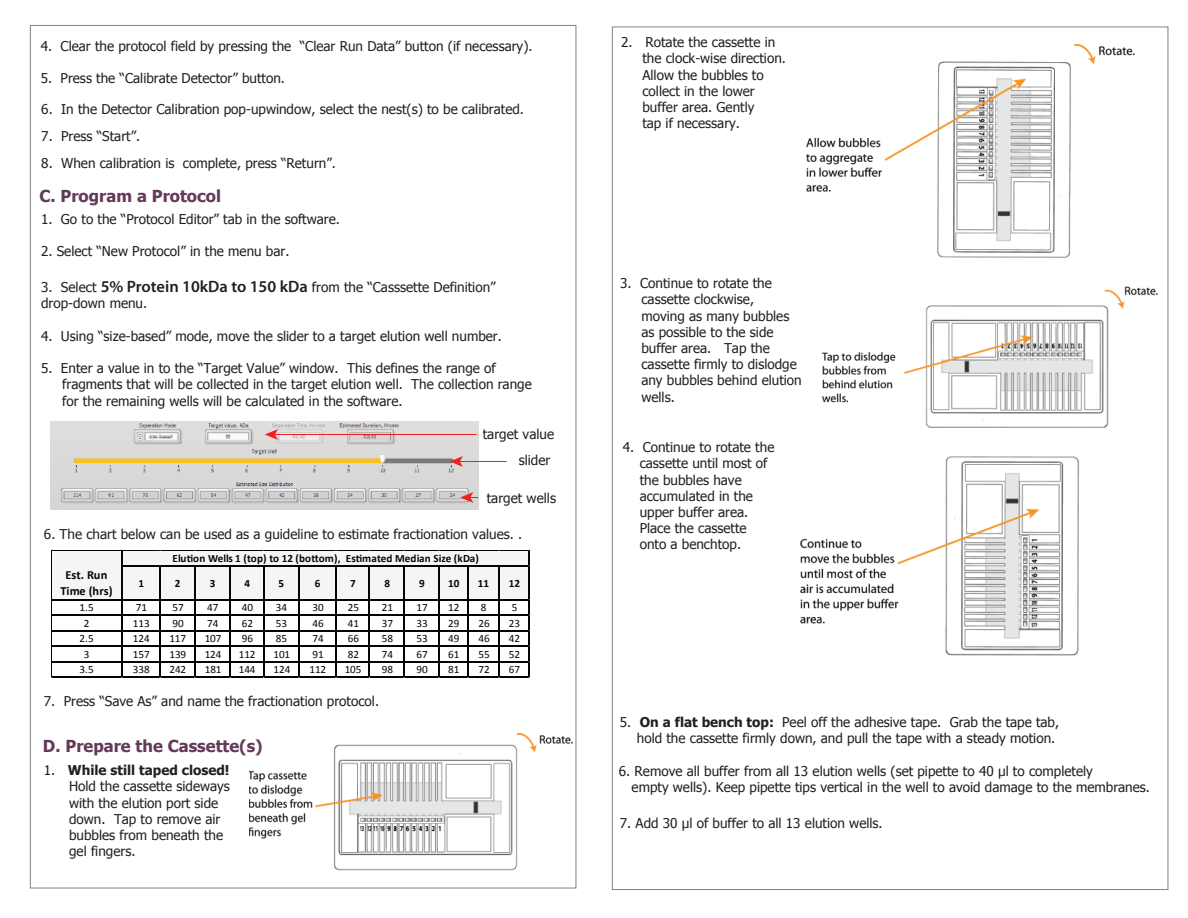
<style>
.page{position:relative;width:1188px;height:918px;background:#fff}
.page>*{position:absolute;margin:0;border:0;box-sizing:border-box;transform-origin:0 0}
.t1{font:700 16.5px "Tahoma";color:#65395a}
.t2{font:13.5px/16.2px "Tahoma";color:#231f20}
.t3{font:700 12.45px/16px "Calibri";letter-spacing:.005em;color:#050504;text-align:center}
.t4{font:11.1px "Calibri";letter-spacing:-.005em;color:#050504}
.t5{font:700 11.1px "Calibri";letter-spacing:-.005em;color:#050504}
.s1{font-family:"Myriad Pro";font-weight:600;font-size:16.5px}
.s2{font-weight:700}
</style>
<div class="page">
<img style="left:51px;top:421px;width:428px;height:89px">
<img style="left:249px;top:734px;width:323px;height:137px">
<img style="left:822px;top:286px;width:336px;height:142px">
<hr style="left:459px;top:461px;width:48px;height:1px;background:#ee2123">
<svg style="left:450px;top:456px;width:13px;height:11px"></svg>
<svg style="left:460px;top:492px;width:18px;height:11px"></svg>
<hr style="left:274px;top:434px;width:203px;height:1px;background:#ee2123">
<svg style="left:265px;top:429px;width:13px;height:11px"></svg>
<img style="left:807px;top:45px;width:328px;height:213px">
<img style="left:800px;top:456px;width:279px;height:200px">
<div style="left:52px;top:551px;width:478px;height:49px;background:#f4f5f6"></div>
<hr style="left:51px;top:550px;width:479px;height:1px;background:#050504">
<hr style="left:122px;top:565px;width:408px;height:1px;background:#050504">
<hr style="left:51px;top:599px;width:479px;height:1px;background:#050504">
<hr style="left:51px;top:615px;width:479px;height:1px;background:#050504">
<hr style="left:51px;top:630px;width:479px;height:1px;background:#050504">
<hr style="left:51px;top:645px;width:479px;height:2px;background:#050504">
<hr style="left:51px;top:661px;width:479px;height:1px;background:#050504">
<hr style="left:51px;top:551px;width:1px;height:127px;background:#050504">
<hr style="left:121px;top:551px;width:1px;height:127px;background:#050504">
<hr style="left:160px;top:566px;width:1px;height:112px;background:#050504">
<hr style="left:194px;top:566px;width:1px;height:112px;background:#050504">
<hr style="left:230px;top:566px;width:1px;height:112px;background:#050504">
<hr style="left:263px;top:566px;width:1px;height:112px;background:#050504">
<hr style="left:298px;top:566px;width:1px;height:112px;background:#050504">
<hr style="left:335px;top:566px;width:2px;height:112px;background:#050504">
<hr style="left:369px;top:566px;width:1px;height:112px;background:#050504">
<hr style="left:404px;top:566px;width:1px;height:112px;background:#050504">
<hr style="left:438px;top:566px;width:1px;height:112px;background:#050504">
<hr style="left:467px;top:566px;width:2px;height:112px;background:#050504">
<hr style="left:498px;top:566px;width:2px;height:112px;background:#050504">
<hr style="left:51px;top:676px;width:479px;height:2px;background:#050504">
<hr style="left:529px;top:551px;width:1px;height:127px;background:#050504">
<p class="t2" style="left:41px;top:37px;width:493px">4. Clear the protocol field by pressing the “Clear Run Data” button (if necessary).</p>
<p class="t2" style="left:41px;top:70px;width:246px">5. Press the “Calibrate Detector” button.</p>
<p class="t2" style="left:41px;top:100px;width:484px">6. In the Detector Calibration pop-upwindow, select the nest(s) to be calibrated.</p>
<p class="t2" style="left:41px;top:127px;width:100px">7. Press “Start”.</p>
<p class="t2" style="left:41px;top:154px;width:296px">8. When calibration is complete, press “Return”.</p>
<p class="t1" style="left:40px;top:184px;width:183px">C. Program a Protocol</p>
<p class="t2" style="left:41px;top:210px;width:300px">1. Go to the “Protocol Editor” tab in the software.</p>
<p class="t2" style="left:41px;top:243px;width:250px">2. Select “New Protocol” in the menu bar.</p>
<p class="t2" style="left:41px;top:279px;width:456px">3. Select <span class="s1">5% Protein 10kDa to 150 kDa</span> from the “Casssette Definition” drop-down menu.</p>
<p class="t2" style="left:41px;top:327px;width:462px">4. Using “size-based” mode, move the slider to a target elution well number.</p>
<p class="t2" style="left:62px;top:360px;width:471px;text-indent:-21px">5. Enter a value in to the “Target Value” window. This defines the range of fragments that will be collected in the target elution well. The collection range for the remaining wells will be calculated in the software.</p>
<p class="t2" style="left:483px;top:426px;width:73px">target value</p>
<p class="t2" style="left:519px;top:452px;width:33px">slider</p>
<p class="t2" style="left:487px;top:490px;width:71px">target wells</p>
<p class="t2" style="left:44px;top:525px;width:480px">6. The chart below can be used as a guideline to estimate fractionation values. .</p>
<p class="t5" style="left:173px;top:551px;width:308px">Elution Wells 1 (top) to 12 (bottom), Estimated Median Size (kDa)</p>
<p class="t3" style="left:60px;top:567px;width:54px">Est. Run<br>Time (hrs)</p>
<p class="t5" style="left:138px;top:576px;width:7px">1</p>
<p class="t5" style="left:175px;top:576px;width:7px">2</p>
<p class="t5" style="left:210px;top:576px;width:7px">3</p>
<p class="t5" style="left:244px;top:576px;width:7px">4</p>
<p class="t5" style="left:278px;top:576px;width:7px">5</p>
<p class="t5" style="left:315px;top:576px;width:7px">6</p>
<p class="t5" style="left:350px;top:576px;width:7px">7</p>
<p class="t5" style="left:384px;top:576px;width:7px">8</p>
<p class="t5" style="left:419px;top:576px;width:7px">9</p>
<p class="t5" style="left:448px;top:576px;width:13px">10</p>
<p class="t5" style="left:478px;top:576px;width:13px">11</p>
<p class="t5" style="left:509px;top:576px;width:13px">12</p>
<p class="t4" style="left:80px;top:601px;width:16px">1.5</p>
<p class="t4" style="left:136px;top:601px;width:13px">71</p>
<p class="t4" style="left:173px;top:601px;width:13px">57</p>
<p class="t4" style="left:207px;top:601px;width:13px">47</p>
<p class="t4" style="left:242px;top:601px;width:13px">40</p>
<p class="t4" style="left:276px;top:601px;width:13px">34</p>
<p class="t4" style="left:312px;top:601px;width:13px">30</p>
<p class="t4" style="left:348px;top:601px;width:13px">25</p>
<p class="t4" style="left:382px;top:601px;width:13px">21</p>
<p class="t4" style="left:417px;top:601px;width:13px">17</p>
<p class="t4" style="left:448px;top:601px;width:13px">12</p>
<p class="t4" style="left:481px;top:601px;width:7px">8</p>
<p class="t4" style="left:512px;top:601px;width:7px">5</p>
<p class="t4" style="left:84px;top:616px;width:7px">2</p>
<p class="t4" style="left:133px;top:616px;width:18px">113</p>
<p class="t4" style="left:173px;top:616px;width:13px">90</p>
<p class="t4" style="left:207px;top:616px;width:13px">74</p>
<p class="t4" style="left:242px;top:616px;width:13px">62</p>
<p class="t4" style="left:276px;top:616px;width:13px">53</p>
<p class="t4" style="left:312px;top:616px;width:13px">46</p>
<p class="t4" style="left:348px;top:616px;width:13px">41</p>
<p class="t4" style="left:382px;top:616px;width:13px">37</p>
<p class="t4" style="left:417px;top:616px;width:13px">33</p>
<p class="t4" style="left:448px;top:616px;width:13px">29</p>
<p class="t4" style="left:478px;top:616px;width:13px">26</p>
<p class="t4" style="left:509px;top:616px;width:13px">23</p>
<p class="t4" style="left:80px;top:632px;width:16px">2.5</p>
<p class="t4" style="left:133px;top:632px;width:18px">124</p>
<p class="t4" style="left:169px;top:632px;width:18px">117</p>
<p class="t4" style="left:205px;top:632px;width:18px">107</p>
<p class="t4" style="left:242px;top:632px;width:13px">96</p>
<p class="t4" style="left:276px;top:632px;width:13px">85</p>
<p class="t4" style="left:312px;top:632px;width:13px">74</p>
<p class="t4" style="left:348px;top:632px;width:13px">66</p>
<p class="t4" style="left:382px;top:632px;width:13px">58</p>
<p class="t4" style="left:417px;top:632px;width:13px">53</p>
<p class="t4" style="left:448px;top:632px;width:13px">49</p>
<p class="t4" style="left:478px;top:632px;width:13px">46</p>
<p class="t4" style="left:509px;top:632px;width:13px">42</p>
<p class="t4" style="left:84px;top:647px;width:7px">3</p>
<p class="t4" style="left:133px;top:647px;width:18px">157</p>
<p class="t4" style="left:169px;top:647px;width:18px">139</p>
<p class="t4" style="left:205px;top:647px;width:18px">124</p>
<p class="t4" style="left:239px;top:647px;width:18px">112</p>
<p class="t4" style="left:273px;top:647px;width:18px">101</p>
<p class="t4" style="left:313px;top:647px;width:13px">91</p>
<p class="t4" style="left:348px;top:647px;width:13px">82</p>
<p class="t4" style="left:382px;top:647px;width:13px">74</p>
<p class="t4" style="left:417px;top:647px;width:13px">67</p>
<p class="t4" style="left:448px;top:647px;width:13px">61</p>
<p class="t4" style="left:478px;top:647px;width:13px">55</p>
<p class="t4" style="left:509px;top:647px;width:13px">52</p>
<p class="t4" style="left:80px;top:663px;width:16px">3.5</p>
<p class="t4" style="left:133px;top:663px;width:18px">338</p>
<p class="t4" style="left:169px;top:663px;width:18px">242</p>
<p class="t4" style="left:205px;top:663px;width:18px">181</p>
<p class="t4" style="left:239px;top:663px;width:18px">144</p>
<p class="t4" style="left:274px;top:663px;width:18px">124</p>
<p class="t4" style="left:309px;top:663px;width:18px">112</p>
<p class="t4" style="left:345px;top:663px;width:18px">105</p>
<p class="t4" style="left:382px;top:663px;width:13px">98</p>
<p class="t4" style="left:417px;top:663px;width:13px">90</p>
<p class="t4" style="left:448px;top:663px;width:13px">81</p>
<p class="t4" style="left:479px;top:663px;width:13px">72</p>
<p class="t4" style="left:509px;top:663px;width:13px">67</p>
<p class="t2" style="left:44px;top:692px;width:337px">7. Press “Save As” and name the fractionation protocol.</p>
<p class="t1" style="left:43px;top:734px;width:221px">D. Prepare the Cassette(s)</p>
<p class="t2" style="left:69px;top:762px;width:162px;text-indent:-25px">1. <span class="s2">While still taped closed!<br></span>Hold the cassette sideways with the elution port side down. Tap to remove air bubbles from beneath the gel fingers.</p>
<p class="t2" style="left:642px;top:34px;width:145px;text-indent:-21px">2. Rotate the cassette in the clock-wise direction.<br>Allow the bubbles to collect in the lower buffer area. Gently<br>tap if necessary.</p>
<p class="t2" style="left:641px;top:275px;width:162px;text-indent:-21px">3. Continue to rotate the cassette clockwise,<br>moving as many bubbles as possible to the side buffer area. Tap the cassette firmly to dislodge any bubbles behind elution wells.</p>
<p class="t2" style="left:640px;top:439px;width:136px;text-indent:-17px">4. Continue to rotate the cassette until most of the bubbles have accumulated in the upper buffer area.<br>Place the cassette onto a benchtop.</p>
<p class="t2" style="left:620px;top:714px;width:441px;text-align:right">5. <span class="s2">On a flat bench top:</span> Peel off the adhesive tape. Grab the tape tab, hold the cassette firmly down, and pull the tape with a steady motion.</p>
<p class="t2" style="left:632px;top:763px;width:520px;text-indent:-13px">6. Remove all buffer from all 13 elution wells (set pipette to 40 μl to completely<br>empty wells). Keep pipette tips vertical in the well to avoid damage to the membranes.</p>
<p class="t2" style="left:620px;top:814px;width:264px">7. Add 30 μl of buffer to all 13 elution wells.</p>
</div>
